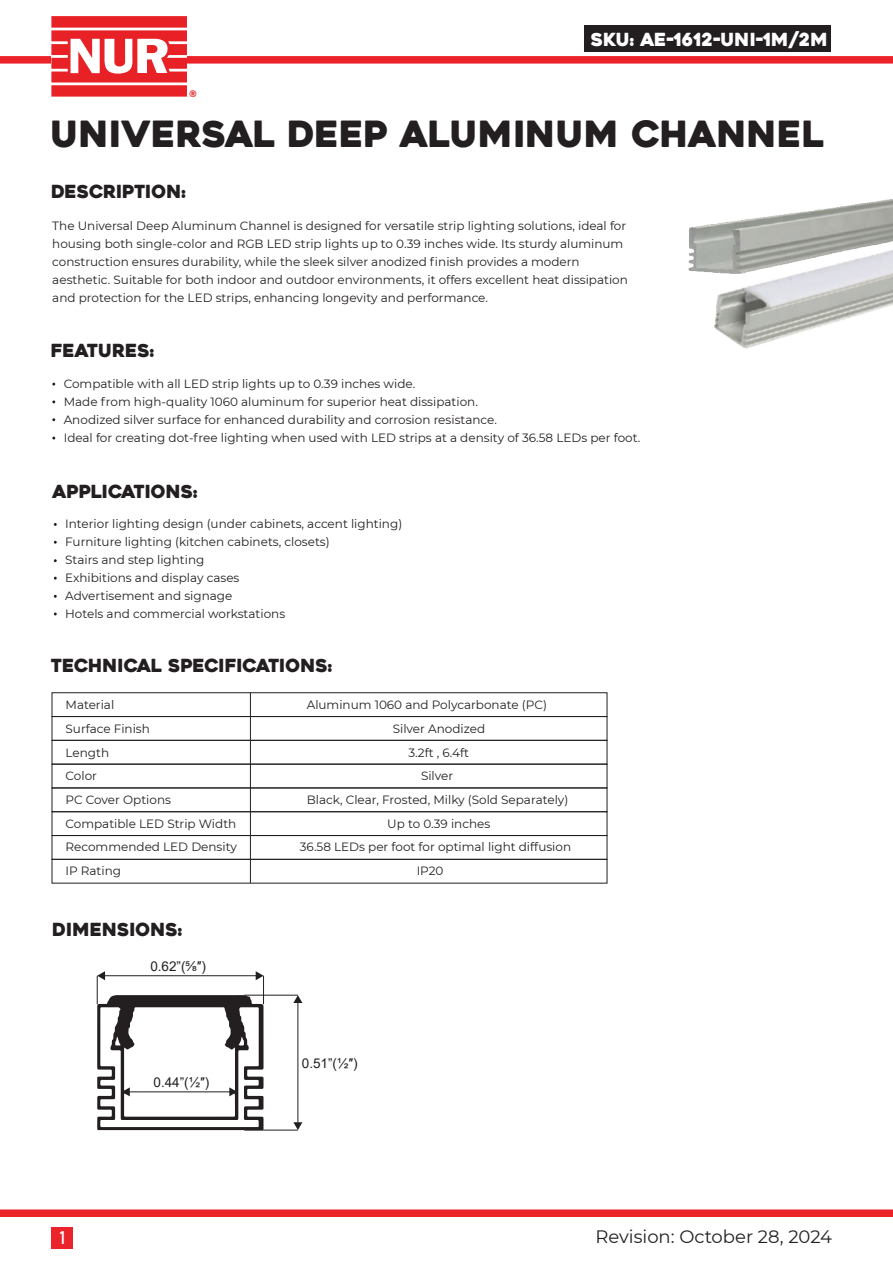
<style>
.page{position:relative;width:893px;height:1263px;background:#fff}
.page>*{position:absolute;margin:0;border:0;box-sizing:border-box;transform-origin:0 0}
.t1{font:36px "Heavitas";color:#231f20}
.t2{font:18px "Heavitas";color:#231f20}
.t3{font:18px "Montserrat";color:#231f20}
.t4{font:18px "Heavitas";color:#fff}
.t5{font:18px "Bahnschrift";color:#fff}
.t6{font:13.5px "Arial";color:#231f20}
.t7{font:12px/18px "Montserrat";color:#231f20}
.t8{font:700 9.3px "Montserrat";color:#ea2227}
</style>
<div class="page">
<div style="left:0;top:56px;width:893px;height:8px;background:#eb2329"></div>
<div style="left:0;top:1209px;width:893px;height:8px;background:#eb2329"></div>
<div style="left:585px;top:26px;width:246px;height:26px;background:#231f20"></div>
<div style="left:52px;top:1227px;width:21px;height:21px;background:#eb232b"></div>
<svg style="left:51px;top:16px;width:136px;height:81px"></svg>
<div style="left:52px;top:692px;width:555px;height:25px;border:1px solid #231f20"></div>
<div style="left:52px;top:716px;width:555px;height:25px;border:1px solid #231f20"></div>
<div style="left:52px;top:740px;width:555px;height:24px;border:1px solid #231f20"></div>
<div style="left:52px;top:764px;width:555px;height:24px;border:1px solid #231f20"></div>
<div style="left:52px;top:787px;width:555px;height:25px;border:1px solid #231f20"></div>
<div style="left:52px;top:811px;width:555px;height:25px;border:1px solid #231f20"></div>
<div style="left:52px;top:835px;width:555px;height:25px;border:1px solid #231f20"></div>
<div style="left:52px;top:859px;width:555px;height:24px;border:1px solid #231f20"></div>
<hr style="left:250px;top:693px;width:1px;height:190px;background:#231f20">
<svg style="left:97px;top:971px;width:167px;height:159px"></svg>
<hr style="left:244px;top:995px;width:54px;height:1px;background:#231f20">
<hr style="left:244px;top:1130px;width:54px;height:1px;background:#231f20">
<hr style="left:297px;top:1002px;width:1px;height:121px;background:#231f20">
<svg style="left:293px;top:995px;width:9px;height:8px"></svg>
<svg style="left:293px;top:1122px;width:9px;height:8px"></svg>
<img style="left:688px;top:199px;width:205px;height:73px">
<img style="left:704px;top:206px;width:189px;height:143px">
<p class="t8" style="left:189px;top:89px;width:9px">®</p>
<h2 class="t4" style="left:591px;top:29px;width:239px">SKU: AE-1612-UNI-1M/2M</h2>
<h1 class="t1" style="left:51px;top:112px;width:775px">UNIVERSAL DEEP ALUMINUM CHANNEL</h1>
<h2 class="t2" style="left:51px;top:181px;width:136px">DESCRIPTION:</h2>
<p class="t7" style="left:52px;top:216px;width:577px">The Universal Deep Aluminum Channel is designed for versatile strip lighting solutions, ideal for housing both single-color and RGB LED strip lights up to 0.39 inches wide. Its sturdy aluminum construction ensures durability, while the sleek silver anodized finish provides a modern aesthetic. Suitable for both indoor and outdoor environments, it offers excellent heat dissipation and protection for the LED strips, enhancing longevity and performance.</p>
<h2 class="t2" style="left:51px;top:340px;width:105px">FEATURES:</h2>
<p class="t7" style="left:64px;top:374px;width:578px">Compatible with all LED strip lights up to 0.39 inches wide.<br>Made from high-quality 1060 aluminum for superior heat dissipation.<br>Anodized silver surface for enhanced durability and corrosion resistance.<br>Ideal for creating dot-free lighting when used with LED strips at a density of 36.58 LEDs per foot.</p>
<h2 class="t2" style="left:52px;top:480px;width:147px">APPLICATIONS:</h2>
<p class="t7" style="left:65px;top:515px;width:339px">Interior lighting design (under cabinets, accent lighting)<br>Furniture lighting (kitchen cabinets, closets)<br>Stairs and step lighting<br>Exhibitions and display cases<br>Advertisement and signage<br>Hotels and commercial workstations</p>
<h2 class="t2" style="left:51px;top:654px;width:283px">TECHNICAL SPECIFICATIONS:</h2>
<p class="t7" style="left:66px;top:696px;width:50px">Material</p>
<p class="t7" style="left:307px;top:696px;width:242px">Aluminum 1060 and Polycarbonate (PC)</p>
<p class="t7" style="left:66px;top:719px;width:86px">Surface Finish</p>
<p class="t7" style="left:393px;top:719px;width:94px">Silver Anodized</p>
<p class="t7" style="left:66px;top:744px;width:45px">Length</p>
<p class="t7" style="left:408px;top:744px;width:62px">3.2ft , 6.4ft</p>
<p class="t7" style="left:66px;top:766px;width:33px">Color</p>
<p class="t7" style="left:421px;top:766px;width:34px">Silver</p>
<p class="t7" style="left:66px;top:791px;width:107px">PC Cover Options</p>
<p class="t7" style="left:307px;top:791px;width:263px">Black, Clear, Frosted, Milky (Sold Separately)</p>
<p class="t7" style="left:66px;top:814px;width:172px">Compatible LED Strip Width</p>
<p class="t7" style="left:387px;top:814px;width:105px">Up to 0.39 inches</p>
<p class="t7" style="left:66px;top:837px;width:173px">Recommended LED Density</p>
<p class="t7" style="left:300px;top:837px;width:273px">36.58 LEDs per foot for optimal light diffusion</p>
<p class="t7" style="left:66px;top:861px;width:57px">IP Rating</p>
<p class="t7" style="left:417px;top:861px;width:28px">IP20</p>
<h2 class="t2" style="left:52px;top:918px;width:131px">DIMENSIONS:</h2>
<p class="t6" style="left:150px;top:956px;width:57px">0.62”(⅝″)</p>
<p class="t6" style="left:154px;top:1073px;width:57px">0.44”(½″)</p>
<p class="t6" style="left:302px;top:1054px;width:57px">0.51”(½″)</p>
<h2 class="t5" style="left:60px;top:1224px;width:7px">1</h2>
<h2 class="t3" style="left:595px;top:1224px;width:238px">Revision: October 28, 2024</h2>
</div>
